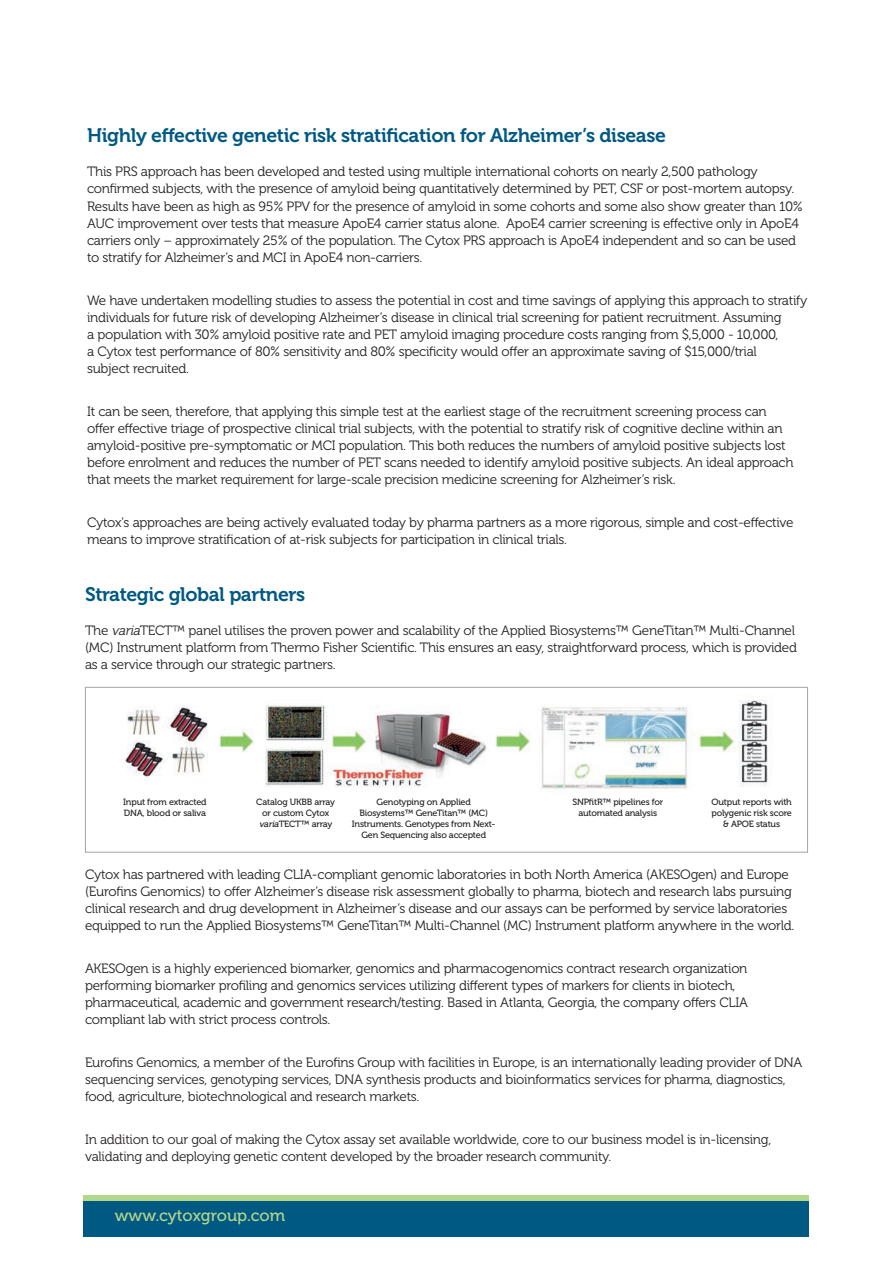
<style>
.page{position:relative;width:893px;height:1263px;background:#fff}
.page>*{position:absolute;margin:0;border:0;box-sizing:border-box;transform-origin:0 0}
.t1{font:19.5px "Museo 700";letter-spacing:-.02em;color:#005983}
.t2{font:16.5px "Museo 500";color:#b3d78b}
.t3{font:13.5px/17.1px "Museo 300";letter-spacing:-.02em;color:#231f20}
.t4{font:9px/11.1px "Museo 500";letter-spacing:-.02em;color:#231f20;text-align:center}
.s1{font-style:italic}
</style>
<div class="page">
<div style="left:83px;top:1201px;width:725px;height:36px;background:#005983"></div>
<div style="left:83px;top:1195px;width:725px;height:6px;background:#b3d78b"></div>
<img style="left:124px;top:700px;width:644px;height:89px">
<div style="left:85px;top:687px;width:723px;height:165px;border:1px solid #a4a5a9"></div>
<h1 class="t1" style="left:87px;top:125px;width:580px">Highly effective genetic risk stratification for Alzheimer’s disease</h1>
<p class="t3" style="left:87px;top:163px;width:717px">This PRS approach has been developed and tested using multiple international cohorts on nearly 2,500 pathology confirmed subjects, with the presence of amyloid being quantitatively determined by PET, CSF or post-mortem autopsy.<br>Results have been as high as 95% PPV for the presence of amyloid in some cohorts and some also show greater than 10% AUC improvement over tests that measure ApoE4 carrier status alone. ApoE4 carrier screening is effective only in ApoE4 carriers only – approximately 25% of the population. The Cytox PRS approach is ApoE4 independent and so can be used to stratify for Alzheimer’s and MCI in ApoE4 non-carriers.</p>
<p class="t3" style="left:87px;top:292px;width:722px">We have undertaken modelling studies to assess the potential in cost and time savings of applying this approach to stratify individuals for future risk of developing Alzheimer’s disease in clinical trial screening for patient recruitment. Assuming<br>a population with 30% amyloid positive rate and PET amyloid imaging procedure costs ranging from $,5,000 - 10,000,<br>a Cytox test performance of 80% sensitivity and 80% specificity would offer an approximate saving of $15,000/trial<br>subject recruited.</p>
<p class="t3" style="left:87px;top:403px;width:708px">It can be seen, therefore, that applying this simple test at the earliest stage of the recruitment screening process can offer effective triage of prospective clinical trial subjects, with the potential to stratify risk of cognitive decline within an amyloid-positive pre-symptomatic or MCI population. This both reduces the numbers of amyloid positive subjects lost before enrolment and reduces the number of PET scans needed to identify amyloid positive subjects. An ideal approach that meets the market requirement for large-scale precision medicine screening for Alzheimer’s risk.</p>
<p class="t3" style="left:87px;top:514px;width:708px">Cytox's approaches are being actively evaluated today by pharma partners as a more rigorous, simple and cost-effective means to improve stratification of at-risk subjects for participation in clinical trials.</p>
<h1 class="t1" style="left:85px;top:583px;width:222px">Strategic global partners</h1>
<p class="t3" style="left:85px;top:622px;width:713px">The <span class="s1">varia</span>TECT™ panel utilises the proven power and scalability of the Applied Biosystems™ GeneTitan™ Multi-Channel (MC) Instrument platform from Thermo Fisher Scientific. This ensures an easy, straightforward process, which is provided as a service through our strategic partners.</p>
<p class="t4" style="left:123px;top:796px;width:85px;text-align:left">Input from extracted<br>DNA, blood or saliva</p>
<p class="t4" style="left:256px;top:796px;width:80px">Catalog UKBB array or custom Cytox <span class="s1">varia</span>TECT™ array</p>
<p class="t4" style="left:352px;top:796px;width:145px">Genotyping on Applied<br>Biosystems™ GeneTitan™ (MC)<br>Instruments. Genotypes from Next-<br>Gen Sequencing also accepted</p>
<p class="t4" style="left:572px;top:796px;width:92px">SNPfitR™ pipelines for automated analysis</p>
<p class="t4" style="left:711px;top:796px;width:82px">Output reports with polygenic risk score &amp; APOE status</p>
<p class="t3" style="left:85px;top:866px;width:711px">Cytox has partnered with leading CLIA-compliant genomic laboratories in both North America (AKESOgen) and Europe (Eurofins Genomics) to offer Alzheimer’s disease risk assessment globally to pharma, biotech and research labs pursuing clinical research and drug development in Alzheimer’s disease and our assays can be performed by service laboratories equipped to run the Applied Biosystems™ GeneTitan™ Multi-Channel (MC) Instrument platform anywhere in the world.</p>
<p class="t3" style="left:85px;top:960px;width:664px">AKESOgen is a highly experienced biomarker, genomics and pharmacogenomics contract research organization performing biomarker profiling and genomics services utilizing different types of markers for clients in biotech, pharmaceutical, academic and government research/testing. Based in Atlanta, Georgia, the company offers CLIA compliant lab with strict process controls.</p>
<p class="t3" style="left:85px;top:1054px;width:719px">Eurofins Genomics, a member of the Eurofins Group with facilities in Europe, is an internationally leading provider of DNA sequencing services, genotyping services, DNA synthesis products and bioinformatics services for pharma, diagnostics, food, agriculture, biotechnological and research markets.</p>
<p class="t3" style="left:85px;top:1131px;width:688px">In addition to our goal of making the Cytox assay set available worldwide, core to our business model is in-licensing, validating and deploying genetic content developed by the broader research community.</p>
<p class="t2" style="left:115px;top:1206px;width:172px">www.cytoxgroup.com</p>
</div>
